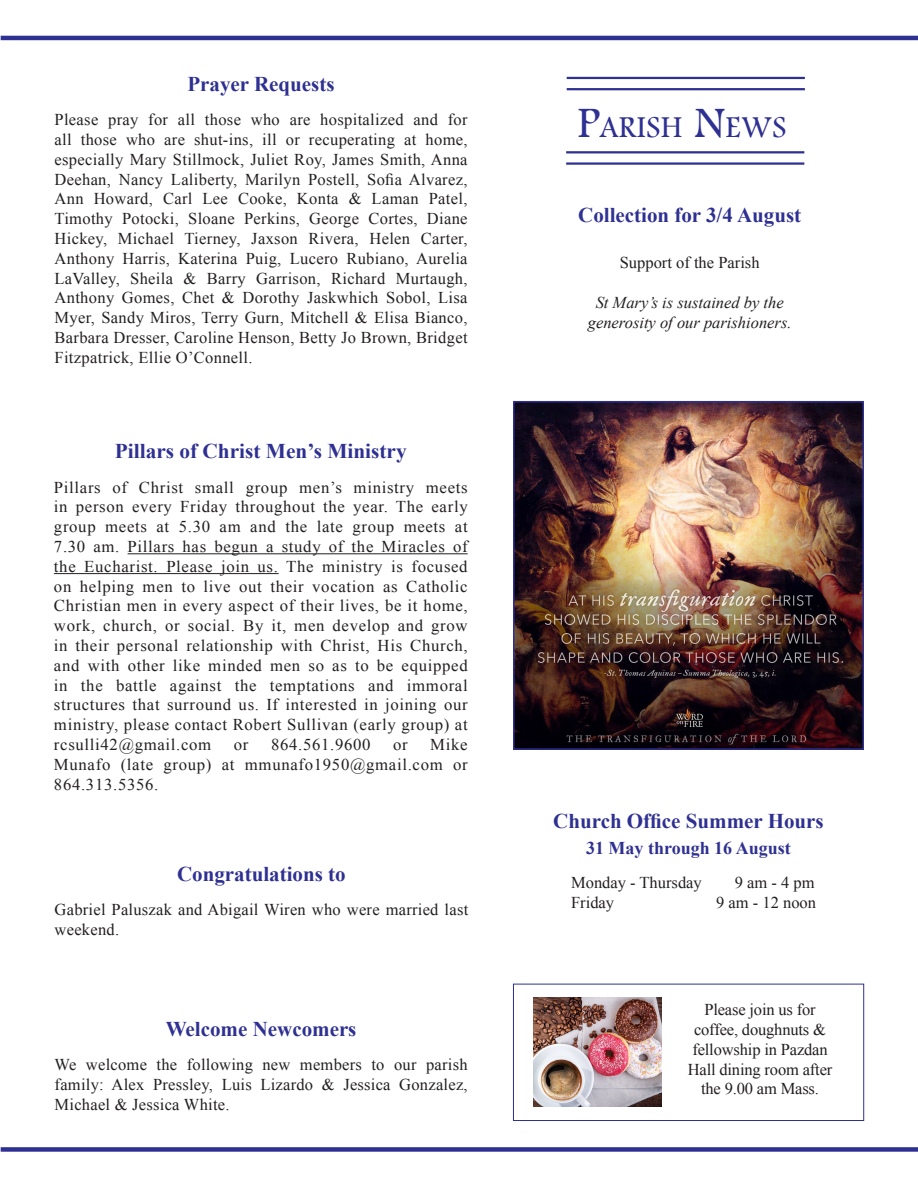
<style>
.page{position:relative;width:918px;height:1188px;background:#fff}
.page>*{position:absolute;margin:0;border:0;box-sizing:border-box;transform-origin:0 0}
.t1{font:31.5px "Footlight MT Light";letter-spacing:.015em;color:#2e3092}
.Paragraph_Style_1{font:700 21px "Times New Roman";color:#2e3092}
.t2{font:700 18px "Times New Roman";color:#2e3092}
.Paragraph_Style_1-2{font:16.5px/19.8px "Times New Roman";letter-spacing:.015em;color:#231f20;text-align:justify}
.Paragraph_Style_1-3{font:16.5px/19.8px "Times New Roman";letter-spacing:-.01em;color:#231f20;text-align:center}
.Paragraph_Style_1-4{font:italic 16.5px "Times New Roman";color:#231f20}
.Paragraph_Style_1-5{font:16.5px "Times New Roman";letter-spacing:.04em;color:#231f20}
.s1{font-size:45px}
</style>
<div class="page">
<hr style="left:1px;top:36px;width:917px;height:4px;background:#2e3092">
<div style="left:1px;top:1147px;width:917px;height:5px;background:#2e3092"></div>
<hr style="left:567px;top:77px;width:238px;height:2px;background:#2e3092">
<hr style="left:567px;top:88px;width:238px;height:2px;background:#2e3092">
<hr style="left:566px;top:151px;width:238px;height:2px;background:#2e3092">
<hr style="left:566px;top:162px;width:238px;height:3px;background:#2e3092">
<div style="left:513px;top:984px;width:351px;height:137px;border:1px solid #2e3092"></div>
<img style="left:534px;top:998px;width:127px;height:109px">
<img style="left:516px;top:404px;width:345px;height:343px">
<div style="left:513px;top:401px;width:351px;height:349px;border:2px solid #2e3092"></div>
<hr style="left:128px;top:553px;width:340px;height:1px;background:#231f20">
<hr style="left:54px;top:573px;width:225px;height:1px;background:#231f20">
<p class="Paragraph_Style_1" style="left:187px;top:70px;width:149px">Prayer Requests</p>
<p class="Paragraph_Style_1-2" style="left:55px;top:110px;width:415px">Please pray for all those who are hospitalized and for all those who are shut-ins, ill or recuperating at home, especially Mary Stillmock, Juliet Roy, James Smith, Anna Deehan, Nancy Laliberty, Marilyn Postell, Sofia Alvarez, Ann Howard, Carl Lee Cooke, Konta &amp; Laman Patel, Timothy Potocki, Sloane Perkins, George Cortes, Diane Hickey, Michael Tierney, Jaxson Rivera, Helen Carter, Anthony Harris, Katerina Puig, Lucero Rubiano, Aurelia LaValley, Sheila &amp; Barry Garrison, Richard Murtaugh, Anthony Gomes, Chet &amp; Dorothy Jaskwhich Sobol, Lisa Myer, Sandy Miros, Terry Gurn, Mitchell &amp; Elisa Bianco, Barbara Dresser, Caroline Henson, Betty Jo Brown, Bridget Fitzpatrick, Ellie O’Connell.</p>
<p class="Paragraph_Style_1" style="left:115px;top:437px;width:293px">Pillars of Christ Men’s Ministry</p>
<p class="Paragraph_Style_1-2" style="left:54px;top:477px;width:415px">Pillars of Christ small group men’s ministry meets in person every Friday throughout the year. The early group meets at 5.30 am and the late group meets at 7.30 am. Pillars has begun a study of the Miracles of the Eucharist. Please join us. The ministry is focused on helping men to live out their vocation as Catholic Christian men in every aspect of their lives, be it home, work, church, or social. By it, men develop and grow in their personal relationship with Christ, His Church, and with other like minded men so as to be equipped in the battle against the temptations and immoral structures that surround us. If interested in joining our ministry, please contact Robert Sullivan (early group) at rcsulli42@gmail.com</p>
<p class="Paragraph_Style_1-2" style="left:54px;top:734px;width:415px;text-indent:376px">Mike Munafo (late group) at mmunafo1950@gmail.com or 864.313.5356.</p>
<p class="Paragraph_Style_1-2" style="left:234px;top:734px;width:16px">or</p>
<p class="Paragraph_Style_1-5" style="left:271px;top:733px;width:101px">864.561.9600</p>
<p class="Paragraph_Style_1-2" style="left:393px;top:734px;width:16px">or</p>
<p class="Paragraph_Style_1" style="left:177px;top:859px;width:170px">Congratulations to</p>
<p class="Paragraph_Style_1-2" style="left:55px;top:900px;width:415px">Gabriel Paluszak and Abigail Wiren who were married last weekend.</p>
<p class="Paragraph_Style_1" style="left:166px;top:1014px;width:192px">Welcome Newcomers</p>
<p class="Paragraph_Style_1-2" style="left:55px;top:1054px;width:415px">We welcome the following new members to our parish family: Alex Pressley, Luis Lizardo &amp; Jessica Gonzalez, Michael &amp; Jessica White.</p>
<p class="t1" style="left:577px;top:108px;width:210px"><span class="s1">P</span>ARISH <span class="s1">N</span>EWS</p>
<p class="Paragraph_Style_1" style="left:578px;top:200px;width:225px">Collection for 3/4 August</p>
<p class="Paragraph_Style_1-2" style="left:620px;top:253px;width:141px">Support of the Parish</p>
<p class="Paragraph_Style_1-4" style="left:596px;top:291px;width:190px">St Mary’s is sustained by the</p>
<p class="Paragraph_Style_1-4" style="left:588px;top:311px;width:205px">generosity of our parishioners.</p>
<p class="Paragraph_Style_1" style="left:553px;top:807px;width:272px">Church Office Summer Hours</p>
<p class="t2" style="left:586px;top:835px;width:206px">31 May through 16 August</p>
<p class="Paragraph_Style_1-2" style="left:571px;top:872px;width:132px">Monday - Thursday</p>
<p class="Paragraph_Style_1-2" style="left:735px;top:872px;width:81px">9 am - 4 pm</p>
<p class="Paragraph_Style_1-2" style="left:571px;top:892px;width:45px">Friday</p>
<p class="Paragraph_Style_1-2" style="left:716px;top:892px;width:101px">9 am - 12 noon</p>
<p class="Paragraph_Style_1-3" style="left:688px;top:1000px;width:146px">Please join us for coffee, doughnuts &amp; fellowship in Pazdan<br>Hall dining room after the 9.00 am Mass.</p>
</div>
